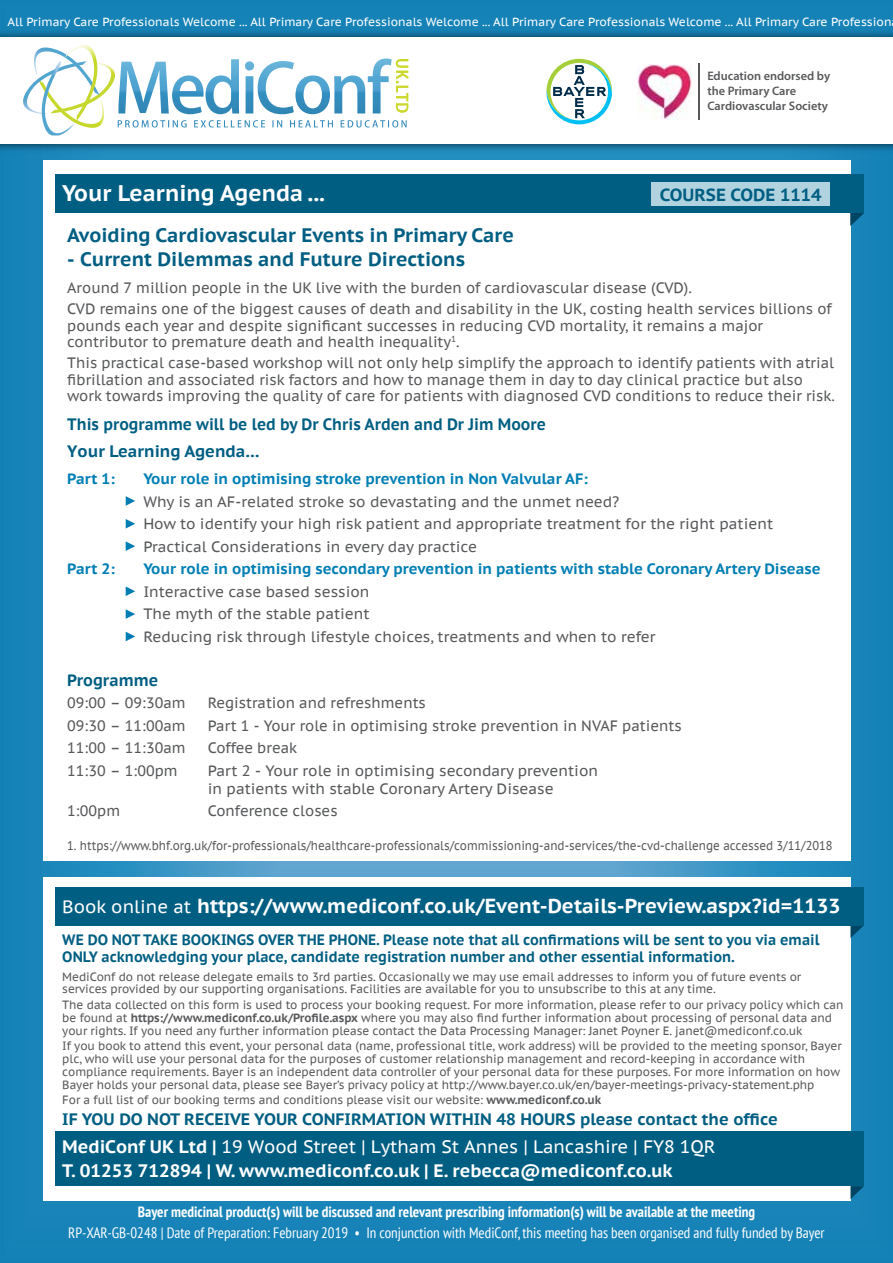
<style>
.page{position:relative;width:893px;height:1263px;background:#fff}
.page>*{position:absolute;margin:0;border:0;box-sizing:border-box;transform-origin:0 0}
.t1{font:700 22.5px "PT Sans Caption";color:#fff}
.t2{font:700 20.25px "PT Sans Caption";color:#fff}
.t3{font:700 19.5px "PT Sans Caption";color:#005e82}
.t4{font:700 18px/24px "PT Sans Caption";color:#fff}
.t5{font:700 17.55px "PT Sans Caption";color:#005e82}
.t6{font:700 16.5px "PT Sans Caption";color:#005e82}
.t7{font:700 16.5px "PT Sans Caption";color:#005e82;scale:.94 1}
.t8{font:15px/22.5px "PT Sans Caption";color:#58595b}
.t9{font:700 15px/16.5px "PT Sans Caption";color:#005e82;scale:.95 1}
.t10{font:700 15px "PT Sans Caption";color:#007eb4}
.t11{font:condensed 15px "PT Sans";color:#fff}
.t12{font:700 condensed 15px "PT Sans";color:#fff}
.t13{font:12.75px "PT Sans Caption";color:#58595b;scale:.89 1}
.t14{font:600 12.3px/14.9px "Myriad Pro";color:#58595b}
.t15{font:12px/12.8px "PT Sans Caption";letter-spacing:-.005em;color:#58595b;scale:.96 1}
.t16{font:11.85px "PT Sans Caption";color:#fff}
.s1{font-weight:400;font-size:18px}
.s2{font-weight:700}
.s3{font-weight:400}
</style>
<div class="page">
<img style="left:0;top:0;width:893px;height:1263px">
<div style="left:43px;top:160px;width:807px;height:700px;background:#fff"></div>
<img style="left:0;top:26px;width:893px;height:129px">
<div style="left:0;top:37px;width:893px;height:107px;background:#fff"></div>
<img style="left:99px;top:63px;width:16px;height:29px">
<img style="left:41px;top:80px;width:65px;height:48px">
<img style="left:23px;top:82px;width:19px;height:33px">
<img style="left:42px;top:95px;width:32px;height:40px">
<img style="left:34px;top:48px;width:31px;height:47px">
<img style="left:65px;top:45px;width:34px;height:76px">
<img style="left:118px;top:59px;width:274px;height:55px">
<img style="left:118px;top:120px;width:243px;height:8px">
<img style="left:365px;top:120px;width:42px;height:8px">
<img style="left:396px;top:59px;width:12px;height:54px">
<div style="left:43px;top:877px;width:807px;height:324px;background:#fff"></div>
<svg style="left:850px;top:1186px;width:14px;height:13px"></svg>
<div style="left:55px;top:1131px;width:809px;height:55px;background:#005e82"></div>
<svg style="left:850px;top:925px;width:14px;height:13px"></svg>
<div style="left:55px;top:887px;width:809px;height:38px;background:#005e82"></div>
<svg style="left:850px;top:213px;width:14px;height:13px"></svg>
<div style="left:55px;top:175px;width:809px;height:38px;background:#005e82"></div>
<svg style="left:126px;top:496px;width:9px;height:10px"></svg>
<svg style="left:126px;top:519px;width:9px;height:9px"></svg>
<svg style="left:126px;top:541px;width:9px;height:10px"></svg>
<svg style="left:126px;top:586px;width:9px;height:10px"></svg>
<svg style="left:126px;top:609px;width:9px;height:10px"></svg>
<svg style="left:126px;top:632px;width:9px;height:9px"></svg>
<div style="left:651px;top:182px;width:179px;height:23px;background:#b1d3e0"></div>
<svg style="left:546px;top:59px;width:66px;height:65px"></svg>
<hr style="left:699px;top:63px;width:1px;height:57px;background:#58595b">
<img style="left:638px;top:64px;width:54px;height:55px">
<p class="t16" style="left:7px;top:14px;width:886px">All Primary Care Professionals Welcome ... All Primary Care Professionals Welcome ... All Primary Care Professionals Welcome ... All Primary Care Profession</p>
<h1 class="t1" style="left:62px;top:178px;width:264px">Your Learning Agenda ...</h1>
<h3 class="t3" style="left:67px;top:223px;width:448px">Avoiding Cardiovascular Events in Primary Care</h3>
<h3 class="t3" style="left:67px;top:247px;width:399px">- Current Dilemmas and Future Directions</h3>
<p class="t14" style="left:707px;top:69px;width:124px">Education endorsed by the Primary Care<br>Cardiovascular Society</p>
<h3 class="t5" style="left:660px;top:183px;width:163px">COURSE CODE 1114</h3>
<p class="t8" style="left:67px;top:277px;width:766px;line-height:21px">Around 7 million people in the UK live with the burden of cardiovascular disease (CVD).<br>CVD remains one of the biggest causes of death and disability in the UK, costing health services billions of</p>
<p class="t8" style="left:67px;top:317px;width:697px;line-height:16.5px">pounds each year and despite significant successes in reducing CVD mortality, it remains a major contributor to premature death and health inequality<sup>1</sup>.</p>
<p class="t8" style="left:67px;top:354px;width:769px;line-height:16.5px">This practical case-based workshop will not only help simplify the approach to identify patients with atrial fibrillation and associated risk factors and how to manage them in day to day clinical practice but also work towards improving the quality of care for patients with diagnosed CVD conditions to reduce their risk.</p>
<h3 class="t7" style="left:67px;top:414px;width:511px">This programme will be led by Dr Chris Arden and Dr Jim Moore</h3>
<h3 class="t6" style="left:67px;top:440px;width:194px">Your Learning Agenda…</h3>
<p class="t10" style="left:67px;top:469px;width:49px">Part 1:</p>
<p class="t10" style="left:143px;top:469px;width:446px">Your role in optimising stroke prevention in Non Valvular AF:</p>
<p class="t8" style="left:143px;top:490px;width:631px">Why is an AF-related stroke so devastating and the unmet need?<br>How to identify your high risk patient and appropriate treatment for the right patient<br>Practical Considerations in every day practice</p>
<p class="t10" style="left:67px;top:559px;width:49px">Part 2:</p>
<p class="t10" style="left:143px;top:559px;width:679px">Your role in optimising secondary prevention in patients with stable Coronary Artery Disease</p>
<p class="t8" style="left:143px;top:580px;width:514px">Interactive case based session<br>The myth of the stable patient<br>Reducing risk through lifestyle choices, treatments and when to refer</p>
<h3 class="t6" style="left:67px;top:669px;width:93px">Programme</h3>
<p class="t8" style="left:67px;top:691px;width:120px">09:00 – 09:30am</p>
<p class="t8" style="left:208px;top:691px;width:219px">Registration and refreshments</p>
<p class="t8" style="left:67px;top:714px;width:120px">09:30 – 11:00am</p>
<p class="t8" style="left:208px;top:714px;width:475px">Part 1 - Your role in optimising stroke prevention in NVAF patients</p>
<p class="t8" style="left:67px;top:736px;width:120px">11:00 – 11:30am</p>
<p class="t8" style="left:208px;top:736px;width:91px">Coffee break</p>
<p class="t8" style="left:67px;top:759px;width:112px">11:30 – 1:00pm</p>
<p class="t8" style="left:208px;top:761px;width:392px;line-height:18px">Part 2 - Your role in optimising secondary prevention in patients with stable Coronary Artery Disease</p>
<p class="t8" style="left:67px;top:799px;width:54px">1:00pm</p>
<p class="t8" style="left:208px;top:799px;width:131px">Conference closes</p>
<p class="t13" style="left:67px;top:837px;width:861px">1. https://www.bhf.org.uk/for-professionals/healthcare-professionals/commissioning-and-services/the-cvd-challenge accessed 3/11/2018</p>
<h2 class="t2" style="left:62px;top:892px;width:779px"><span class="s1">Book online at</span> https://www.mediconf.co.uk/Event-Details-Preview.aspx?id=1133</h2>
<p class="t9" style="left:62px;top:931px;width:799px">WE DO NOT TAKE BOOKINGS OVER THE PHONE. Please note that all confirmations will be sent to you via email<br>ONLY acknowledging your place, candidate registration number and other essential information.</p>
<p class="t15" style="left:62px;top:970px;width:771px">MediConf do not release delegate emails to 3rd parties. Occasionally we may use email addresses to inform you of future events or services provided by our supporting organisations. Facilities are available for you to unsubscribe to this at any time.</p>
<p class="t15" style="left:62px;top:998px;width:815px">The data collected on this form is used to process your booking request. For more information, please refer to our privacy policy which can be found at <span class="s2">https://www.mediconf.co.uk/Profile.aspx</span> where you may also find further information about processing of personal data and your rights. If you need any further information please contact the Data Processing Manager: Janet Poyner E. janet@mediconf.co.uk</p>
<p class="t15" style="left:62px;top:1039px;width:813px">If you book to attend this event, your personal data (name, professional title, work address) will be provided to the meeting sponsor, Bayer plc, who will use your personal data for the purposes of customer relationship management and record-keeping in accordance with compliance requirements. Bayer is an independent data controller of your personal data for these purposes. For more information on how Bayer holds your personal data, please see Bayer’s privacy policy at http://www.bayer.co.uk/en/bayer-meetings-privacy-statement.php</p>
<p class="t15" style="left:62px;top:1093px;width:563px">For a full list of our booking terms and conditions please visit our website: <span class="s2">www.mediconf.co.uk</span></p>
<h3 class="t6" style="left:62px;top:1108px;width:717px">IF YOU DO NOT RECEIVE YOUR CONFIRMATION WITHIN 48 HOURS please contact the office</h3>
<h3 class="t4" style="left:62px;top:1134px;width:655px">MediConf UK Ltd | <span class="s3">19 Wood Street | Lytham St Annes | Lancashire | FY8 1QR<br></span>T. 01253 712894 | W. www.mediconf.co.uk | E. rebecca@mediconf.co.uk</h3>
<p class="t12" style="left:138px;top:1202px;width:619px">Bayer medicinal product(s) will be discussed and relevant prescribing information(s) will be available at the meeting</p>
<p class="t11" style="left:68px;top:1222px;width:758px">RP-XAR-GB-0248 | Date of Preparation: February 2019 • In conjunction with MediConf, this meeting has been organised and fully funded by Bayer</p>
</div>
